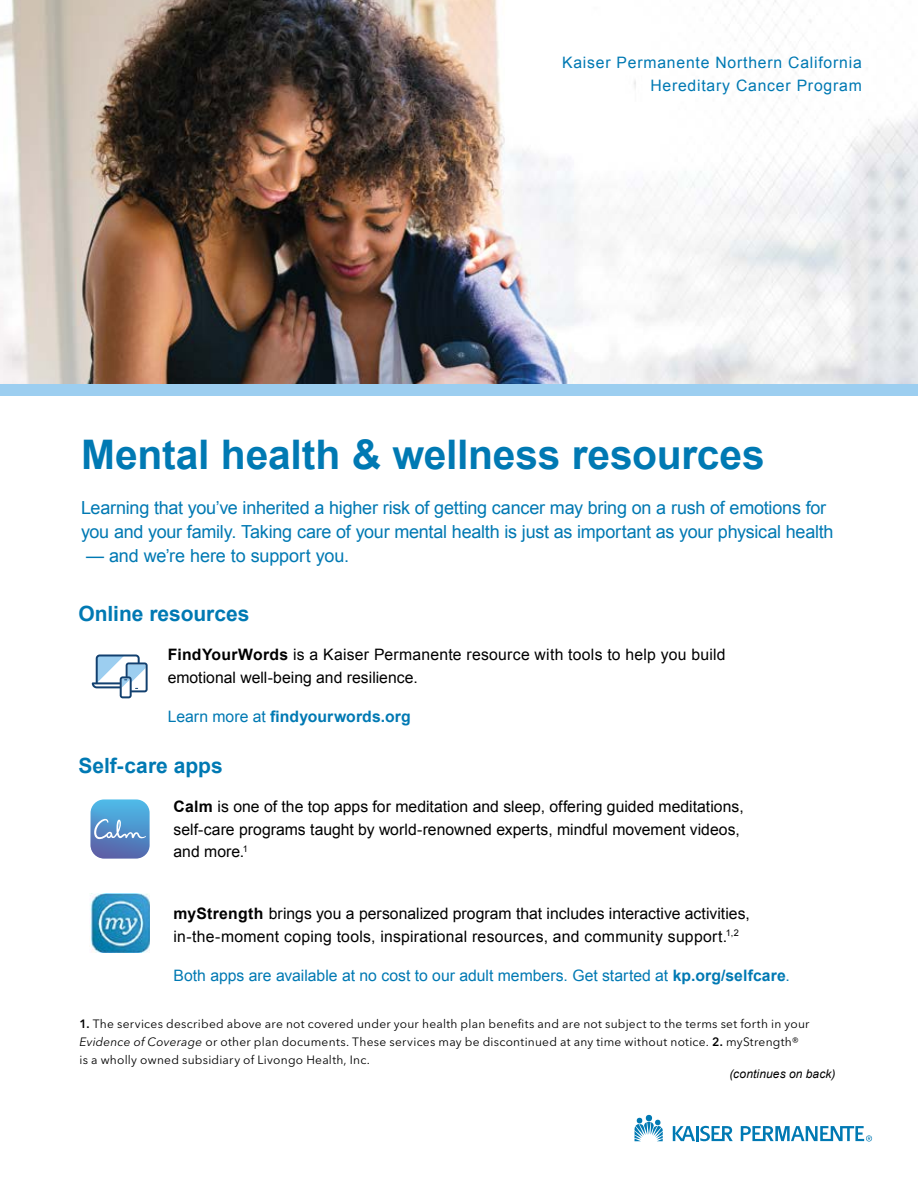
<style>
.page{position:relative;width:918px;height:1188px;background:#fff}
.page>*{position:absolute;margin:0;border:0;box-sizing:border-box;transform-origin:0 0}
.KP_Title_1{font:700 40.8px "Arial";letter-spacing:-.005em;color:#0079b3}
.KP_Subhead_1{font:700 21px "Arial";color:#0079b3}
.KP_Body{font:18px/24px "Arial";letter-spacing:-.015em;color:#0079b3}
.KP_Subhead_1-2{font:15.75px/22.5px "Arial";color:#000}
.KP_Body-2{font:15.75px/22.5px "Arial";letter-spacing:.01em;color:#000}
.KP_Bullet__List{font:15.75px "Arial";color:#0079b3}
.KP_Bullet__List-2{font:15.75px "Arial";letter-spacing:.05em;color:#0079b3}
.KP_Bullet__List-3{font:700 15.75px "Arial";letter-spacing:.005em;color:#0079b3}
.KP_1557_Line_Rule{font:12px/18px "Avenir Next LT Pro";letter-spacing:.02em;color:#000}
.KP_1557_English_Span{font:italic 12px "Arial";letter-spacing:.01em;color:#000}
.s1{font-weight:700}
.s2{font-weight:400}
.s3{font-weight:600}
.s4{font-style:italic}
</style>
<div class="page">
<svg style="left:634px;top:1115px;width:29px;height:26px"></svg>
<svg style="left:673px;top:1126px;width:60px;height:15px"></svg>
<svg style="left:741px;top:1126px;width:131px;height:16px"></svg>
<img style="left:0;top:0;width:918px;height:384px">
<div style="left:0;top:384px;width:918px;height:12px;background:#9ccef0"></div>
<svg style="left:91px;top:799px;width:59px;height:59px;background:#659bce"></svg>
<img style="left:90px;top:893px;width:59px;height:60px">
<svg style="left:92px;top:654px;width:56px;height:44px"></svg>
<p class="KP_Bullet__List-2" style="left:562px;top:52px;width:301px">Kaiser Permanente Northern California</p>
<p class="KP_Bullet__List-2" style="left:650px;top:75px;width:213px">Hereditary Cancer Program</p>
<p class="KP_Title_1" style="left:81px;top:428px;width:685px">Mental health &amp; wellness resources</p>
<p class="KP_Body" style="left:81px;top:496px;width:754px">Learning that you’ve inherited a higher risk of getting cancer may bring on a rush of emotions for you and your family. Taking care of your mental health is just as important as your physical health</p>
<p class="KP_Body" style="left:86px;top:544px;width:265px">— and we’re here to support you.</p>
<p class="KP_Subhead_1" style="left:78px;top:600px;width:173px">Online resources</p>
<p class="KP_Subhead_1-2" style="left:168px;top:644px;width:559px"><span class="s1">FindYourWords</span> is a Kaiser Permanente resource with tools to help you build emotional well-being and resilience.</p>
<p class="KP_Bullet__List-3" style="left:168px;top:706px;width:245px"><span class="s2">Learn more at</span> findyourwords.org</p>
<p class="KP_Subhead_1" style="left:78px;top:751px;width:146px">Self-care apps</p>
<p class="KP_Subhead_1-2" style="left:174px;top:796px;width:572px"><span class="s1">Calm</span> is one of the top apps for meditation and sleep, offering guided meditations, self-care programs taught by world-renowned experts, mindful movement videos, and more.<sup>1</sup></p>
<p class="KP_Body-2" style="left:174px;top:903px;width:578px"><span class="s1">myStrength</span> brings you a personalized program that includes interactive activities, in-the-moment coping tools, inspirational resources, and community support.<sup>1,2</sup></p>
<p class="KP_Bullet__List" style="left:174px;top:965px;width:618px">Both apps are available at no cost to our adult members. Get started at <span class="s1">kp.org/selfcare</span>.</p>
<p class="KP_1557_Line_Rule" style="left:80px;top:1014px;width:732px"><span class="s3">1.</span> The services described above are not covered under your health plan benefits and are not subject to the terms set forth in your<br><span class="s4">Evidence of Coverage</span> or other plan documents. These services may be discontinued at any time without notice. <span class="s3">2.</span> myStrength® is a wholly owned subsidiary of Livongo Health, Inc.</p>
<p class="KP_1557_English_Span" style="left:730px;top:1066px;width:108px">(continues on back)</p>
</div>
